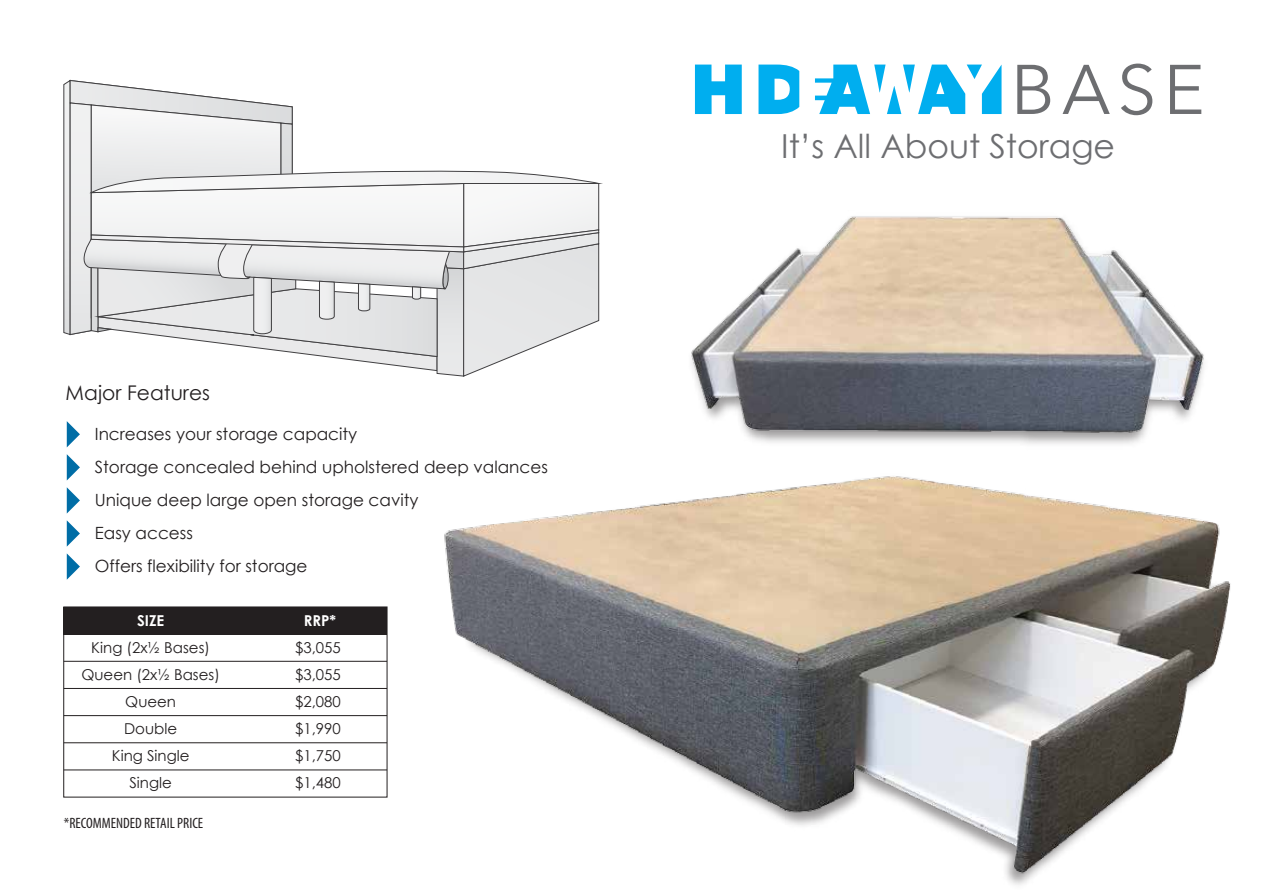
<style>
.page{position:relative;width:1263px;height:893px;background:#fff}
.page>*{position:absolute;margin:0;border:0;box-sizing:border-box;transform-origin:0 0}
.t1{font:33px "Century Gothic";color:#6d6e71}
.t2{font:20.25px "Century Gothic";color:#231f20}
.t3{font:16.8px/33px "Century Gothic";color:#231f20}
.t4{font:15px "Century Gothic";color:#231f20}
.t5{font:condensed 15px "Myriad Pro";color:#231f20}
.t6{font:700 15px "Century Gothic";color:#fff}
</style>
<div class="page">
<svg style="left:63px;top:80px;width:536px;height:297px"></svg>
<div style="left:64px;top:607px;width:323px;height:27px;background:#231f20"></div>
<div style="left:64px;top:607px;width:323px;height:190px;border:1px solid #231f20"></div>
<hr style="left:64px;top:661px;width:323px;height:1px;background:#231f20">
<hr style="left:64px;top:688px;width:323px;height:1px;background:#231f20">
<hr style="left:64px;top:715px;width:323px;height:1px;background:#231f20">
<hr style="left:64px;top:742px;width:323px;height:1px;background:#231f20">
<hr style="left:64px;top:770px;width:323px;height:1px;background:#231f20">
<svg style="left:1017px;top:65px;width:33px;height:49px"></svg>
<svg style="left:1062px;top:65px;width:48px;height:49px"></svg>
<svg style="left:1121px;top:64px;width:31px;height:51px"></svg>
<svg style="left:1170px;top:65px;width:31px;height:49px"></svg>
<svg style="left:695px;top:65px;width:47px;height:49px"></svg>
<svg style="left:815px;top:65px;width:186px;height:49px"></svg>
<svg style="left:758px;top:65px;width:41px;height:49px"></svg>
<svg style="left:67px;top:421px;width:13px;height:26px"></svg>
<svg style="left:67px;top:454px;width:13px;height:26px"></svg>
<svg style="left:67px;top:487px;width:13px;height:27px"></svg>
<svg style="left:67px;top:520px;width:13px;height:27px"></svg>
<svg style="left:67px;top:553px;width:13px;height:27px"></svg>
<img style="left:444px;top:476px;width:787px;height:409px">
<img style="left:689px;top:215px;width:518px;height:223px">
<p class="t2" style="left:66px;top:378px;width:146px">Major Features</p>
<p class="t3" style="left:95px;top:417px;width:455px">Increases your storage capacity<br>Storage concealed behind upholstered deep valances Unique deep large open storage cavity<br>Easy access<br>Offers flexibility for storage</p>
<p class="t6" style="left:137px;top:609px;width:29px">SIZE</p>
<p class="t6" style="left:304px;top:609px;width:34px">RRP*</p>
<p class="t4" style="left:91px;top:637px;width:120px">King (2x½ Bases)</p>
<p class="t4" style="left:295px;top:637px;width:47px">$3,055</p>
<p class="t4" style="left:81px;top:664px;width:140px">Queen (2x½ Bases)</p>
<p class="t4" style="left:295px;top:664px;width:47px">$3,055</p>
<p class="t4" style="left:125px;top:691px;width:52px">Queen</p>
<p class="t4" style="left:295px;top:691px;width:47px">$2,080</p>
<p class="t4" style="left:124px;top:718px;width:55px">Double</p>
<p class="t4" style="left:295px;top:718px;width:47px">$1,990</p>
<p class="t4" style="left:112px;top:745px;width:79px">King Single</p>
<p class="t4" style="left:295px;top:745px;width:47px">$1,750</p>
<p class="t4" style="left:129px;top:772px;width:44px">Single</p>
<p class="t4" style="left:295px;top:772px;width:47px">$1,480</p>
<p class="t5" style="left:64px;top:813px;width:141px">*RECOMMENDED RETAIL PRICE</p>
<h1 class="t1" style="left:781px;top:123px;width:335px">It’s All About Storage</h1>
</div>
